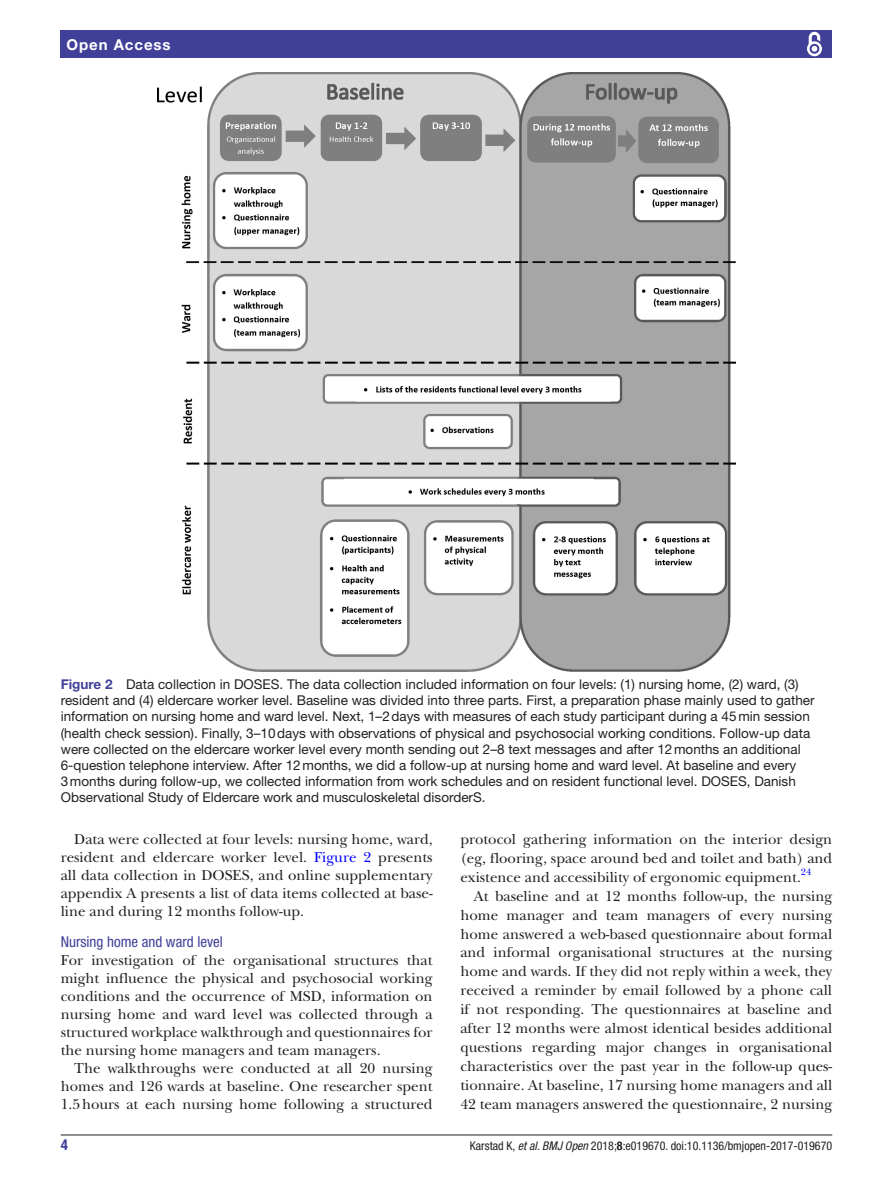
<style>
.page{position:relative;width:893px;height:1191px;background:#fff}
.page>*{position:absolute;margin:0;border:0;box-sizing:border-box;transform-origin:0 0}
.t1{font:15px/18.9px "New Baskerville";color:#231f20;text-align:justify}
.t2{font:condensed 15px "Helvetica Neue LT Std";color:#414099}
.t3{font:700 15px "Helvetica Neue LT Std";letter-spacing:.065em;color:#fff}
.t4{font:700 condensed 15px "Helvetica Neue LT Std";color:#414099}
.t5{font:13.5px/16.2px "Helvetica Neue LT Std";color:#231f20}
.t6{font:condensed 12px "Helvetica Neue LT Std";color:#231f20}
.t7{font:9.9px "New Baskerville";color:#00f}
.s1{font-weight:700;color:#414099}
.s2{color:#00f}
.s3{font-style:italic}
.s4{font-weight:700}
</style>
<div class="page">
<hr style="left:61px;top:1134px;width:771px;height:1px;background:#231f20">
<div style="left:61px;top:31px;width:771px;height:27px;background:#414099"></div>
<svg style="left:807px;top:31px;width:15px;height:26px"></svg>
<img style="left:157px;top:73px;width:579px;height:598px">
<p class="t3" style="left:66px;top:35px;width:106px">Open Access</p>
<p class="t5" style="left:61px;top:676px;width:755px"><span class="s1">Figure 2</span> Data collection in DOSES. The data collection included information on four levels: (1) nursing home, (2) ward, (3) resident and (4) eldercare worker level. Baseline was divided into three parts. First, a preparation phase mainly used to gather information on nursing home and ward level. Next, 1–2days with measures of each study participant during a 45min session (health check session). Finally, 3–10days with observations of physical and psychosocial working conditions. Follow-up data were collected on the eldercare worker level every month sending out 2–8 text messages and after 12months an additional 6-question telephone interview. After 12months, we did a follow-up at nursing home and ward level. At baseline and every 3months during follow-up, we collected information from work schedules and on resident functional level. DOSES, Danish Observational Study of Eldercare work and musculoskeletal disorderS.</p>
<p class="t1" style="left:61px;top:830px;width:373px;line-height:18px;text-indent:14px">Data were collected at four levels: nursing home, ward, resident and eldercare worker level. <span class="s2">Figure 2</span> presents all data collection in DOSES, and online supplementary appendix A presents a list of data items collected at base&shy;line and during 12 months follow-up.</p>
<p class="t2" style="left:61px;top:933px;width:164px">Nursing home and ward level</p>
<p class="t1" style="left:61px;top:951px;width:373px;line-height:18px">For investigation of the organisational structures that might influence the physical and psychosocial working conditions and the occurrence of MSD, information on nursing home and ward level was collected through a structured workplace walkthrough and questionnaires for the nursing home managers and team managers.</p>
<p class="t1" style="left:61px;top:1059px;width:373px;line-height:18px;text-indent:14px">The walkthroughs were conducted at all 20 nursing homes and 126 wards at baseline. One researcher spent 1.5hours at each nursing home following a structured</p>
<p class="t1" style="left:460px;top:829px;width:373px">protocol gathering information on the interior design (eg, flooring, space around bed and toilet and bath) and existence and accessibility of ergonomic equipment.</p>
<p class="t7" style="left:801px;top:866px;width:12px">24</p>
<p class="t1" style="left:460px;top:886px;width:373px;text-indent:14px">At baseline and at 12 months follow-up, the nursing home manager and team managers of every nursing home answered a web-based questionnaire about formal and informal organisational structures at the nursing home and wards. If they did not reply within a week, they received a reminder by email followed by a phone call if not responding. The questionnaires at baseline and after 12 months were almost identical besides additional questions regarding major changes in organisational characteristics over the past year in the follow-up ques&shy;tionnaire. At baseline, 17 nursing home managers and all 42 team managers answered the questionnaire, 2 nursing</p>
<p class="t4" style="left:61px;top:1135px;width:9px">4</p>
<p class="t6" style="left:470px;top:1138px;width:364px">Karstad K, <span class="s3">et al</span>. <span class="s3">BMJ Open</span> 2018;<span class="s4">8</span>:e019670. doi:10.1136/bmjopen-2017-019670</p>
</div>
